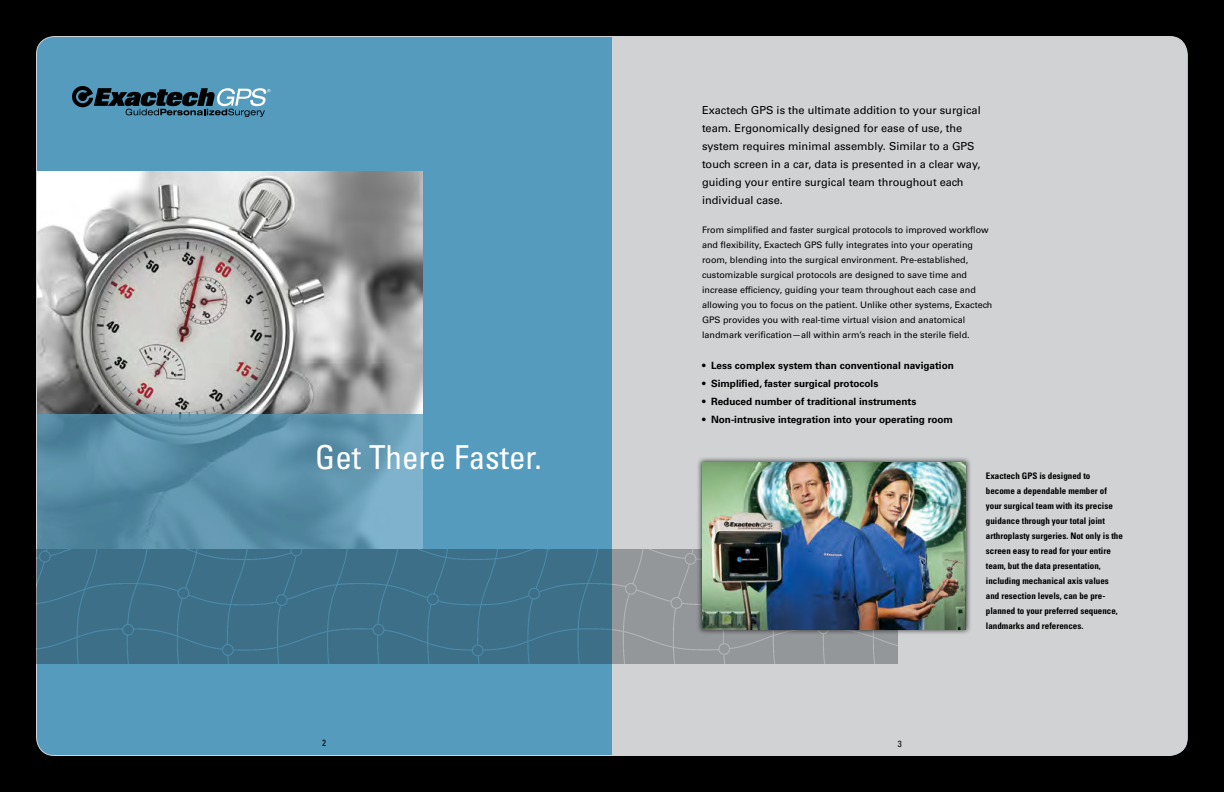
<style>
.page{position:relative;width:1224px;height:792px;background:#000}
.page>*{position:absolute;margin:0;border:0;box-sizing:border-box;transform-origin:0 0}
.t1{font:condensed 33px "Univers";color:#fff}
.t2{font:11px/18px "Univers";color:#000}
.t3{font:700 10px "Univers";color:#000}
.t4{font:9px/15px "Univers";color:#000}
.t5{font:700 condensed 9px/15px "Univers";color:#000}
.t6{font:condensed 9px "Univers";color:#000}
</style>
<div class="page">
<div style="left:36px;top:36px;width:1151px;height:720px;background:#559bbd;border-radius:18px"></div>
<div style="left:612px;top:36px;width:575px;height:720px;background:#d0d2d4"></div>
<img style="left:37px;top:414px;width:386px;height:135px">
<img style="left:37px;top:171px;width:386px;height:243px">
<div style="left:37px;top:549px;width:575px;height:114px;background:#3d6f89"></div>
<div style="left:612px;top:549px;width:286px;height:114px;background:#94979a"></div>
<svg style="left:72px;top:86px;width:198px;height:31px"></svg>
<div style="left:696px;top:457px;width:276px;height:178px;background:#000;opacity:.75"></div>
<img style="left:702px;top:462px;width:264px;height:167px">
<p class="t1" style="left:315px;top:436px;width:228px">Get There Faster.</p>
<p class="t2" style="left:702px;top:101px;width:280px">Exactech GPS is the ultimate addition to your surgical team. Ergonomically designed for ease of use, the system requires minimal assembly. Similar to a GPS touch screen in a car, data is presented in a clear way, guiding your entire surgical team throughout each individual case.</p>
<p class="t4" style="left:702px;top:222px;width:292px">From simplified and faster surgical protocols to improved workflow and flexibility, Exactech GPS fully integrates into your operating room, blending into the surgical environment. Pre-established, customizable surgical protocols are designed to save time and increase efficiency, guiding your team throughout each case and allowing you to focus on the patient. Unlike other systems, Exactech GPS provides you with real-time virtual vision and anatomical landmark verification—all within arm’s reach in the sterile field.</p>
<p class="t3" style="left:702px;top:360px;width:253px">• Less complex system than conventional navigation</p>
<p class="t3" style="left:702px;top:378px;width:178px">• Simplified, faster surgical protocols</p>
<p class="t3" style="left:702px;top:396px;width:216px">• Reduced number of traditional instruments</p>
<p class="t3" style="left:702px;top:414px;width:253px">• Non-intrusive integration into your operating room</p>
<p class="t5" style="left:986px;top:468px;width:138px">Exactech GPS is designed to<br>become a dependable member of your surgical team with its precise guidance through your total joint arthroplasty surgeries. Not only is the screen easy to read for your entire team, but the data presentation, including mechanical axis values and resection levels, can be pre&shy;planned to your preferred sequence, landmarks and references.</p>
<p class="t6" style="left:322px;top:737px;width:5px">2</p>
<p class="t6" style="left:898px;top:738px;width:5px">3</p>
</div>
